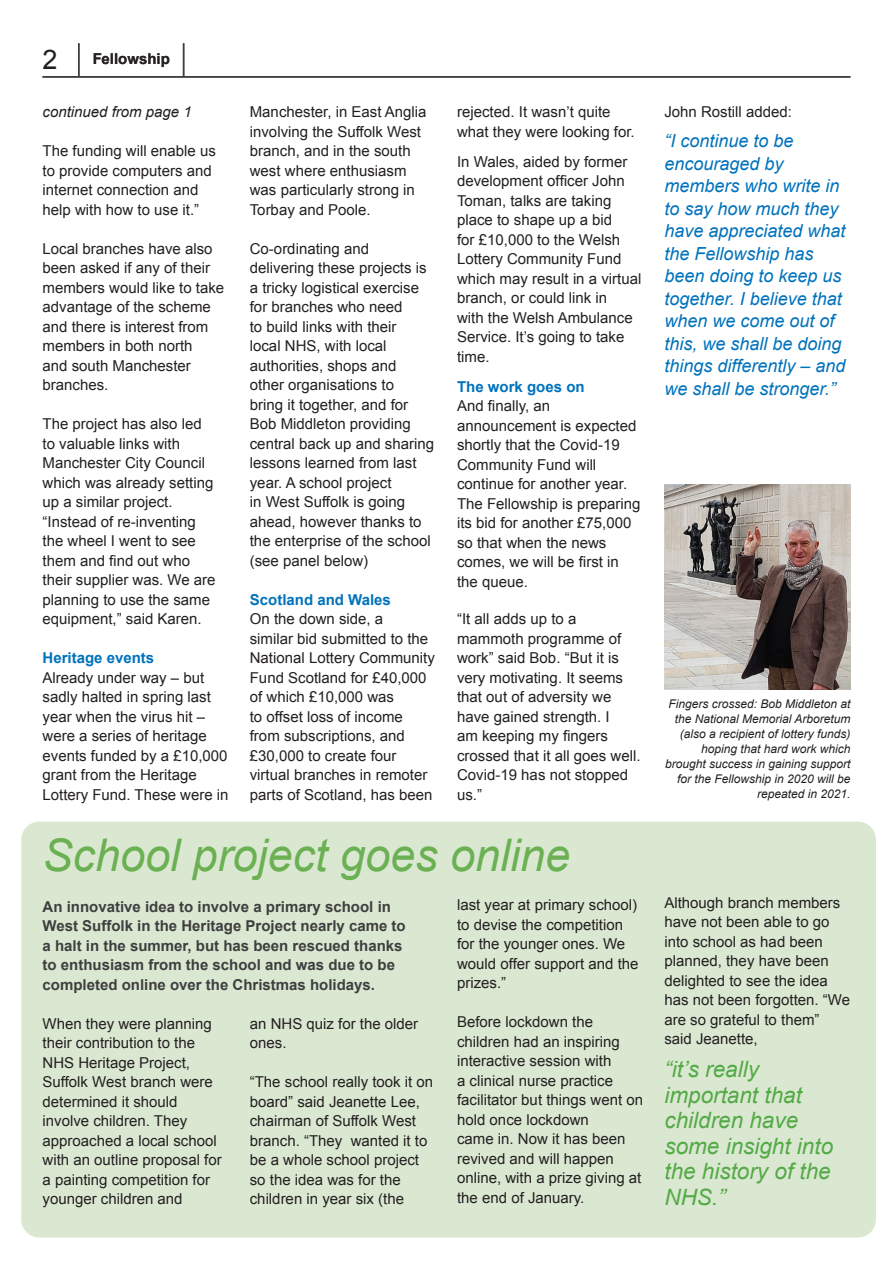
<style>
.page{position:relative;width:893px;height:1263px;background:#fff}
.page>*{position:absolute;margin:0;border:0;box-sizing:border-box;transform-origin:0 0}
.Main_Paragraph{font:italic 45px "Arial";color:#6bb053}
.t1{font:27px "Arial";color:#231f20}
.Main_Paragraph-2{font:italic 22.5px/25.5px "Arial";color:#54aa46}
.Main_Paragraph-3{font:italic 18px/22.5px "Arial";color:#0072bc}
.Main_Paragraph-4{font:15px/19.5px "Arial";color:#231f20}
.Main_Paragraph-5{font:700 15px/19.5px "Arial";color:#3e3e3f}
.Main_Paragraph-6{font:700 15px "Arial";color:#0072bc}
.continued_on{font:italic 15px "Arial";color:#231f20}
.t2{font:700 15px "Arial";color:#231f20}
.photo_captions{font:italic 12px/15px "Arial";color:#231f20;text-align:right}
</style>
<div class="page">
<div style="left:21px;top:821px;width:855px;height:416px;background:#dae8d2;border-radius:18px"></div>
<img style="left:665px;top:485px;width:185px;height:204px">
<hr style="left:78px;top:43px;width:2px;height:34px;background:#3e3e3f">
<hr style="left:183px;top:43px;width:1px;height:34px;background:#3e3e3f">
<hr style="left:43px;top:76px;width:807px;height:2px;background:#3e3e3f">
<h2 class="t1" style="left:43px;top:41px;width:17px">2</h2>
<p class="continued_on" style="left:43px;top:102px;width:151px">continued from page 1</p>
<p class="Main_Paragraph-4" style="left:43px;top:141px;width:175px">The funding will enable us to provide computers and internet connection and help with how to use it.”</p>
<p class="Main_Paragraph-4" style="left:43px;top:239px;width:183px">Local branches have also been asked if any of their members would like to take advantage of the scheme and there is interest from members in both north<br>and south Manchester branches.</p>
<p class="Main_Paragraph-4" style="left:43px;top:414px;width:175px">The project has also led to valuable links with<br>Manchester City Council which was already setting up a similar project. “Instead of re-inventing the wheel I went to see them and find out who their supplier was. We are planning to use the same equipment,” said Karen.</p>
<p class="Main_Paragraph-6" style="left:43px;top:648px;width:113px">Heritage events</p>
<p class="Main_Paragraph-4" style="left:43px;top:668px;width:188px">Already under way – but sadly halted in spring last year when the virus hit – were a series of heritage events funded by a £10,000 grant from the Heritage<br>Lottery Fund. These were in</p>
<p class="t2" style="left:92px;top:49px;width:79px">Fellowship</p>
<p class="Main_Paragraph-4" style="left:250px;top:102px;width:178px">Manchester, in East Anglia involving the Suffolk West branch, and in the south west where enthusiasm was particularly strong in<br>Torbay and Poole.</p>
<p class="Main_Paragraph-4" style="left:250px;top:239px;width:186px">Co-ordinating and delivering these projects is a tricky logistical exercise for branches who need<br>to build links with their<br>local NHS, with local authorities, shops and other organisations to<br>bring it together, and for<br>Bob Middleton providing central back up and sharing lessons learned from last year. A school project<br>in West Suffolk is going ahead, however thanks to the enterprise of the school (see panel below)</p>
<p class="Main_Paragraph-6" style="left:250px;top:589px;width:143px">Scotland and Wales</p>
<p class="Main_Paragraph-4" style="left:250px;top:609px;width:187px">On the down side, a<br>similar bid submitted to the<br>National Lottery Community<br>Fund Scotland for £40,000 of which £10,000 was<br>to offset loss of income from subscriptions, and £30,000 to create four virtual branches in remoter parts of Scotland, has been</p>
<p class="Main_Paragraph-4" style="left:457px;top:102px;width:179px">rejected. It wasn’t quite what they were looking for.</p>
<p class="Main_Paragraph-4" style="left:457px;top:152px;width:186px">In Wales, aided by former development officer John<br>Toman, talks are taking place to shape up a bid<br>for £10,000 to the Welsh<br>Lottery Community Fund which may result in a virtual branch, or could link in<br>with the Welsh Ambulance<br>Service. It’s going to take time.</p>
<p class="Main_Paragraph-6" style="left:457px;top:376px;width:129px">The work goes on</p>
<p class="Main_Paragraph-4" style="left:457px;top:396px;width:185px">And finally, an announcement is expected shortly that the Covid-19<br>Community Fund will continue for another year.<br>The Fellowship is preparing its bid for another £75,000 so that when the news comes, we will be first in the queue.</p>
<p class="Main_Paragraph-4" style="left:457px;top:609px;width:185px">“It all adds up to a mammoth programme of work” said Bob. “But it is very motivating. It seems that out of adversity we have gained strength. I<br>am keeping my fingers crossed that it all goes well.<br>Covid-19 has not stopped us.”</p>
<p class="Main_Paragraph" style="left:43px;top:826px;width:529px">School project goes online</p>
<p class="Main_Paragraph-5" style="left:43px;top:897px;width:365px">An innovative idea to involve a primary school in West Suffolk in the Heritage Project nearly came to a halt in the summer, but has been rescued thanks to enthusiasm from the school and was due to be completed online over the Christmas holidays.</p>
<p class="Main_Paragraph-4" style="left:43px;top:1014px;width:171px">When they were planning their contribution to the</p>
<p class="Main_Paragraph-4" style="left:43px;top:1053px;width:149px">NHS Heritage Project,</p>
<p class="Main_Paragraph-4" style="left:43px;top:1072px;width:172px">Suffolk West branch were</p>
<p class="Main_Paragraph-4" style="left:43px;top:1092px;width:181px">determined it should involve children. They approached a local school with an outline proposal for a painting competition for younger children and</p>
<p class="Main_Paragraph-4" style="left:457px;top:895px;width:183px">last year at primary school) to devise the competition for the younger ones. We would offer support and the prizes.”</p>
<p class="Main_Paragraph-4" style="left:457px;top:1012px;width:187px">Before lockdown the children had an inspiring interactive session with<br>a clinical nurse practice facilitator but things went on hold once lockdown</p>
<p class="Main_Paragraph-4" style="left:457px;top:1129px;width:186px">came in. Now it has been revived and will happen online, with a prize giving at the end of January.</p>
<p class="Main_Paragraph-4" style="left:250px;top:1014px;width:170px">an NHS quiz for the older ones.</p>
<p class="Main_Paragraph-4" style="left:250px;top:1072px;width:185px">“The school really took it on board” said Jeanette Lee, chairman of Suffolk West branch. “They wanted it to be a whole school project so the idea was for the children in year six (the</p>
<p class="Main_Paragraph-4" style="left:664px;top:102px;width:129px">John Rostill added:</p>
<p class="Main_Paragraph-3" style="left:664px;top:130px;width:183px">“I continue to be encouraged by members who write in to say how much they have appreciated what the Fellowship has been doing to keep us together. I believe that when we come out of this, we shall be doing things differently – and we shall be stronger.”</p>
<p class="photo_captions" style="left:665px;top:696px;width:187px">Fingers crossed: Bob Middleton at the National Memorial Arboretum (also a recipient of lottery funds) hoping that hard work which brought success in gaining support for the Fellowship in 2020 will be repeated in 2021.</p>
<p class="Main_Paragraph-4" style="left:664px;top:893px;width:187px">Although branch members have not been able to go into school as had been planned, they have been delighted to see the idea has not been forgotten. “We are so grateful to them” said Jeanette,</p>
<p class="Main_Paragraph-2" style="left:664px;top:1057px;width:170px">“it’s really important that children have some insight into the history of the<br>NHS.”</p>
</div>
